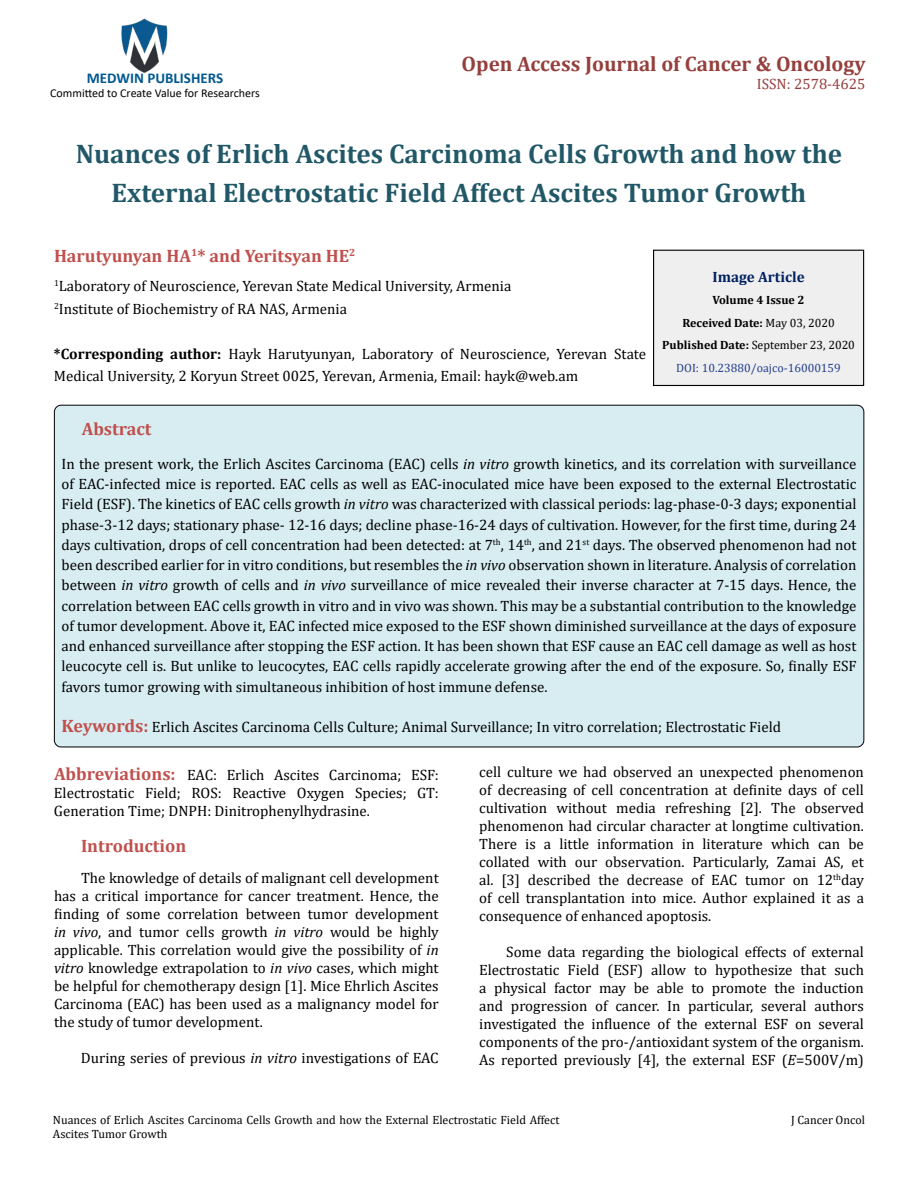
<style>
.page{position:relative;width:918px;height:1188px;background:#fff}
.page>*{position:absolute;margin:0;border:0;box-sizing:border-box;transform-origin:0 0}
.t1{font:700 27px/39px "Cambria";color:#215868;text-align:center}
.t2{font:700 21px "Cambria";color:#953f3c}
.t3{font:700 18px "Cambria";color:#c0504d}
.t4{font:15px/18px "Cambria";color:#000;text-align:justify}
.t5{font:700 15px "Calibri";color:#005991}
.t6{font:15px "Cambria";color:#953f3c}
.t7{font:700 15px "Cambria";color:#002060}
.t8{font:12px/14.4px "Cambria";color:#000}
.t9{font:700 12px/22.5px "Cambria";color:#000;text-align:center}
.t10{font:12px "Calibri";color:#000}
.s1{font-weight:700}
.s2{font-weight:400}
.s3{font-weight:400;color:#25408f}
.s4{font-style:italic}
.s5{font-weight:700;font-size:18px;color:#c0504d}
</style>
<div class="page">
<img style="left:121px;top:18px;width:47px;height:55px">
<div style="left:654px;top:250px;width:210px;height:135px;background:#efefef"></div>
<div style="left:653px;top:250px;width:211px;height:136px;border:1px solid #000"></div>
<div style="left:54px;top:405px;width:810px;height:342px;background:#d8edf2;border-radius:7px"></div>
<p class="t5" style="left:87px;top:67px;width:138px">MEDWIN PUBLISHERS</p>
<p class="t10" style="left:50px;top:85px;width:211px">Committed to Create Value for Researchers</p>
<h2 class="t2" style="left:462px;top:49px;width:405px">Open Access Journal of Cancer &amp; Oncology</h2>
<p class="t6" style="left:757px;top:75px;width:110px">ISSN: 2578-4625</p>
<h1 class="t1" style="left:76px;top:134px;width:768px">Nuances of Erlich Ascites Carcinoma Cells Growth and how the<br>External Electrostatic Field Affect Ascites Tumor Growth</h1>
<p class="t3" style="left:54px;top:243px;width:303px">Harutyunyan HA<sup>1</sup>* and Yeritsyan HE<sup>2</sup></p>
<p class="t4" style="left:54px;top:275px;width:459px;line-height:22.5px"><sup>1</sup>Laboratory of Neuroscience, Yerevan State Medical University, Armenia<br><sup>2</sup>Institute of Biochemistry of RA NAS, Armenia</p>
<p class="t4" style="left:54px;top:342px;width:594px;line-height:22.5px"><span class="s1">*Corresponding author:</span> Hayk Harutyunyan, Laboratory of Neuroscience, Yerevan State<br>Medical University, 2 Koryun Street 0025, Yerevan, Armenia, Email: hayk@web.am</p>
<p class="t7" style="left:713px;top:266px;width:94px">Image Article</p>
<p class="t9" style="left:662px;top:289px;width:194px">Volume 4 Issue 2<br>Received Date: <span class="s2">May 03, 2020<br></span>Published Date: <span class="s2">September 23, 2020<br></span><span class="s3">DOI: 10.23880/oajco-16000159</span></p>
<p class="t3" style="left:82px;top:416px;width:71px">Abstract</p>
<p class="t4" style="left:61px;top:454px;width:797px;line-height:20.2px">In the present work, the Erlich Ascites Carcinoma (EAC) cells <span class="s4">in vitro</span> growth kinetics, and its correlation with surveillance of EAC-infected mice is reported. EAC cells as well as EAC-inoculated mice have been exposed to the external Electrostatic Field (ESF). The kinetics of EAC cells growth <span class="s4">in vitro</span> was characterized with classical periods: lag-phase-0-3 days; exponential phase-3-12 days; stationary phase- 12-16 days; decline phase-16-24 days of cultivation. However, for the first time, during 24 days cultivation, drops of cell concentration had been detected: at 7<sup>th</sup>, 14<sup>th</sup>, and 21<sup>st</sup> days. The observed phenomenon had not been described earlier for in vitro conditions, but resembles the <span class="s4">in vivo</span> observation shown in literature. Analysis of correlation between <span class="s4">in vitro</span> growth of cells and <span class="s4">in vivo</span> surveillance of mice revealed their inverse character at 7-15 days. Hence, the correlation between EAC cells growth in vitro and in vivo was shown. This may be a substantial contribution to the knowledge of tumor development. Above it, EAC infected mice exposed to the ESF shown diminished surveillance at the days of exposure and enhanced surveillance after stopping the ESF action. It has been shown that ESF cause an EAC cell damage as well as host leucocyte cell is. But unlike to leucocytes, EAC cells rapidly accelerate growing after the end of the exposure. So, finally ESF favors tumor growing with simultaneous inhibition of host immune defense.</p>
<p class="t4" style="left:62px;top:718px;width:721px"><span class="s5">Keywords:</span> Erlich Ascites Carcinoma Cells Culture; Animal Surveillance; In vitro correlation; Electrostatic Field</p>
<p class="t4" style="left:54px;top:766px;width:386px"><span class="s5">Abbreviations:</span> EAC: Erlich Ascites Carcinoma; ESF:<br>Electrostatic Field; ROS: Reactive Oxygen Species; GT:<br>Generation Time; DNPH: Dinitrophenylhydrasine.</p>
<p class="t3" style="left:81px;top:833px;width:107px">Introduction</p>
<p class="t4" style="left:54px;top:869px;width:386px;text-indent:27px">The knowledge of details of malignant cell development has a critical importance for cancer treatment. Hence, the finding of some correlation between tumor development <span class="s4">in vivo</span>, and tumor cells growth <span class="s4">in vitro</span> would be highly applicable. This correlation would give the possibility of <span class="s4">in vitro</span> knowledge extrapolation to <span class="s4">in vivo</span> cases, which might be helpful for chemotherapy design [1]. Mice Ehrlich Ascites Carcinoma (EAC) has been used as a malignancy model for the study of tumor development.</p>
<p class="t4" style="left:81px;top:1049px;width:359px">During series of previous <span class="s4">in vitro</span> investigations of EAC</p>
<p class="t4" style="left:479px;top:763px;width:386px">cell culture we had observed an unexpected phenomenon of decreasing of cell concentration at definite days of cell cultivation without media refreshing [2]. The observed phenomenon had circular character at longtime cultivation.<br>There is a little information in literature which can be collated with our observation. Particularly, Zamai AS, et al. [3] described the decrease of EAC tumor on 12<sup>th</sup>day of cell transplantation into mice. Author explained it as a consequence of enhanced apoptosis.</p>
<p class="t4" style="left:479px;top:943px;width:386px;text-indent:27px">Some data regarding the biological effects of external Electrostatic Field (ESF) allow to hypothesize that such a physical factor may be able to promote the induction and progression of cancer. In particular, several authors investigated the influence of the external ESF on several components of the pro-/antioxidant system of the organism.<br>As reported previously [4], the external ESF (<span class="s4">E</span>=500V/m)</p>
<p class="t8" style="left:53px;top:1113px;width:508px">Nuances of Erlich Ascites Carcinoma Cells Growth and how the External Electrostatic Field Affect<br>Ascites Tumor Growth</p>
<p class="t8" style="left:791px;top:1113px;width:75px">J Cancer Oncol</p>
</div>
